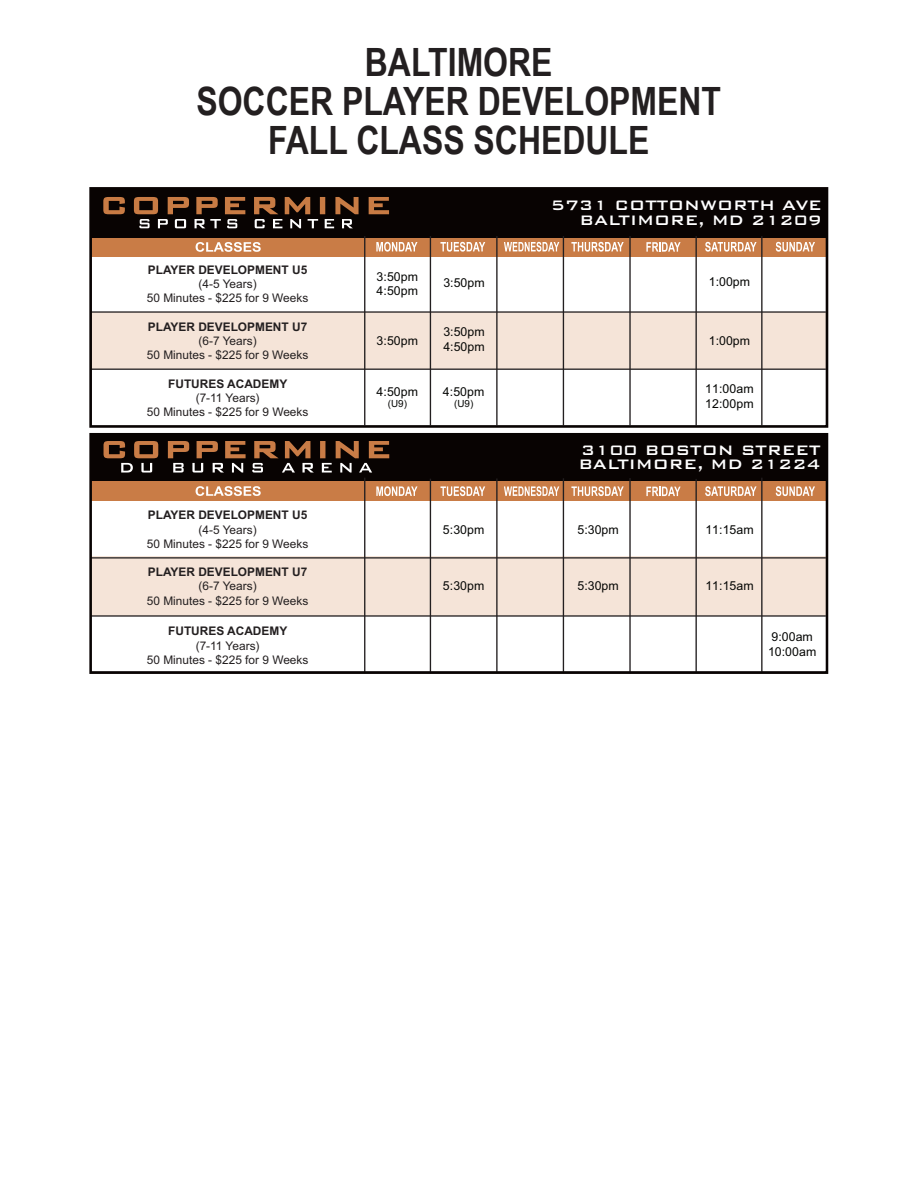
<style>
.page{position:relative;width:918px;height:1188px;background:#fff}
.page>*{position:absolute;margin:0;border:0;box-sizing:border-box;transform-origin:0 0}
.t1{font:700 39px "Arial Narrow";color:#231f20}
.t2{font:500 18.3px/14.1px "Bank Gothic BT";color:#fff}
.t3{font:12.3px/14.9px "Arial";letter-spacing:.005em;color:#050604}
.t4{font:11.85px/14.1px "Arial";color:#231f20;text-align:center}
.t5{font:9.9px "Arial";color:#050604}
.s1{font-weight:700}
</style>
<div class="page">
<div style="left:91px;top:433px;width:735px;height:49px;background:#080302"></div>
<div style="left:91px;top:237px;width:735px;height:19px;background:#c97c46"></div>
<div style="left:90px;top:312px;width:736px;height:57px;background:#f5e4d8"></div>
<hr style="left:90px;top:311px;width:736px;height:2px;background:#231f20">
<hr style="left:90px;top:369px;width:736px;height:1px;background:#231f20">
<div style="left:91px;top:189px;width:735px;height:48px;background:#080302"></div>
<svg style="left:376px;top:242px;width:42px;height:10px"></svg>
<svg style="left:440px;top:242px;width:45px;height:10px"></svg>
<svg style="left:504px;top:242px;width:55px;height:10px"></svg>
<svg style="left:571px;top:242px;width:53px;height:10px"></svg>
<svg style="left:646px;top:242px;width:35px;height:10px"></svg>
<svg style="left:705px;top:242px;width:52px;height:10px"></svg>
<svg style="left:776px;top:242px;width:39px;height:10px"></svg>
<hr style="left:364px;top:236px;width:1px;height:189px;background:#231f20">
<hr style="left:695px;top:236px;width:2px;height:189px;background:#231f20">
<hr style="left:430px;top:236px;width:1px;height:189px;background:#231f20">
<hr style="left:496px;top:236px;width:2px;height:189px;background:#231f20">
<hr style="left:563px;top:236px;width:1px;height:189px;background:#231f20">
<hr style="left:629px;top:236px;width:2px;height:189px;background:#231f20">
<hr style="left:761px;top:236px;width:2px;height:189px;background:#231f20">
<div style="left:91px;top:481px;width:735px;height:20px;background:#c97c46"></div>
<div style="left:90px;top:557px;width:736px;height:59px;background:#f5e4d8"></div>
<hr style="left:90px;top:557px;width:736px;height:2px;background:#231f20">
<hr style="left:90px;top:615px;width:736px;height:2px;background:#231f20">
<svg style="left:376px;top:486px;width:42px;height:10px"></svg>
<svg style="left:440px;top:486px;width:45px;height:10px"></svg>
<svg style="left:504px;top:486px;width:55px;height:10px"></svg>
<svg style="left:571px;top:486px;width:53px;height:10px"></svg>
<svg style="left:646px;top:487px;width:35px;height:9px"></svg>
<svg style="left:705px;top:486px;width:52px;height:10px"></svg>
<svg style="left:776px;top:486px;width:39px;height:10px"></svg>
<hr style="left:364px;top:478px;width:1px;height:195px;background:#231f20">
<hr style="left:695px;top:479px;width:2px;height:194px;background:#231f20">
<hr style="left:430px;top:479px;width:1px;height:194px;background:#231f20">
<hr style="left:496px;top:478px;width:2px;height:195px;background:#231f20">
<hr style="left:563px;top:478px;width:1px;height:195px;background:#231f20">
<hr style="left:629px;top:478px;width:2px;height:195px;background:#231f20">
<hr style="left:761px;top:478px;width:2px;height:195px;background:#231f20">
<svg style="left:104px;top:441px;width:54px;height:32px"></svg>
<svg style="left:168px;top:441px;width:78px;height:32px"></svg>
<svg style="left:252px;top:441px;width:62px;height:32px"></svg>
<svg style="left:320px;top:441px;width:69px;height:32px"></svg>
<div style="left:89px;top:187px;width:739px;height:241px;border:3px solid #080302"></div>
<div style="left:89px;top:433px;width:739px;height:241px;border:3px solid #080302"></div>
<svg style="left:196px;top:242px;width:65px;height:10px"></svg>
<svg style="left:196px;top:486px;width:65px;height:10px"></svg>
<svg style="left:103px;top:197px;width:22px;height:17px"></svg>
<svg style="left:369px;top:197px;width:20px;height:17px"></svg>
<svg style="left:134px;top:197px;width:55px;height:31px"></svg>
<svg style="left:195px;top:197px;width:50px;height:31px"></svg>
<svg style="left:254px;top:197px;width:105px;height:31px"></svg>
<p class="t1" style="left:365px;top:33px;width:189px">BALTIMORE</p>
<p class="t1" style="left:196px;top:72px;width:526px">SOCCER PLAYER DEVELOPMENT</p>
<p class="t1" style="left:268px;top:111px;width:383px">FALL CLASS SCHEDULE</p>
<p class="t4" style="left:147px;top:262px;width:163px"><span class="s1">PLAYER DEVELOPMENT U5 </span>(4-5 Years)<br>50 Minutes - $225 for 9 Weeks</p>
<p class="t4" style="left:147px;top:319px;width:163px"><span class="s1">PLAYER DEVELOPMENT U7 </span>(6-7 Years)<br>50 Minutes - $225 for 9 Weeks</p>
<p class="t4" style="left:147px;top:377px;width:163px"><span class="s1">FUTURES ACADEMY<br></span>(7-11 Years)<br>50 Minutes - $225 for 9 Weeks</p>
<p class="t4" style="left:147px;top:508px;width:163px"><span class="s1">PLAYER DEVELOPMENT U5 </span>(4-5 Years)<br>50 Minutes - $225 for 9 Weeks</p>
<p class="t4" style="left:147px;top:565px;width:163px"><span class="s1">PLAYER DEVELOPMENT U7 </span>(6-7 Years)<br>50 Minutes - $225 for 9 Weeks</p>
<p class="t4" style="left:147px;top:624px;width:163px"><span class="s1">FUTURES ACADEMY<br></span>(7-11 Years)<br>50 Minutes - $225 for 9 Weeks</p>
<p class="t3" style="left:377px;top:269px;width:43px">3:50pm<br>4:50pm</p>
<p class="t2" style="left:551px;top:198px;width:273px;text-align:right">5731 COTTONWORTH AVE<br>BALTIMORE, MD 21209</p>
<p class="t3" style="left:443px;top:275px;width:43px">3:50pm</p>
<p class="t3" style="left:709px;top:274px;width:43px">1:00pm</p>
<p class="t3" style="left:377px;top:333px;width:43px">3:50pm</p>
<p class="t3" style="left:443px;top:324px;width:43px">3:50pm<br>4:50pm</p>
<p class="t3" style="left:377px;top:384px;width:43px">4:50pm</p>
<p class="t5" style="left:388px;top:397px;width:21px">(U9)</p>
<p class="t3" style="left:443px;top:384px;width:43px">4:50pm</p>
<p class="t5" style="left:454px;top:397px;width:21px">(U9)</p>
<p class="t3" style="left:443px;top:522px;width:43px">5:30pm</p>
<p class="t3" style="left:443px;top:578px;width:43px">5:30pm</p>
<p class="t3" style="left:709px;top:333px;width:43px">1:00pm</p>
<p class="t3" style="left:705px;top:382px;width:50px">11:00am<br>12:00pm</p>
<p class="t2" style="left:578px;top:442px;width:244px">3100 BOSTON STREET<br>BALTIMORE, MD 21224</p>
<p class="t3" style="left:577px;top:522px;width:43px">5:30pm</p>
<p class="t3" style="left:705px;top:522px;width:50px">11:15am</p>
<p class="t3" style="left:577px;top:578px;width:43px">5:30pm</p>
<p class="t3" style="left:705px;top:578px;width:50px">11:15am</p>
<p class="t3" style="left:768px;top:629px;width:50px">9:00am<br>10:00am</p>
</div>
